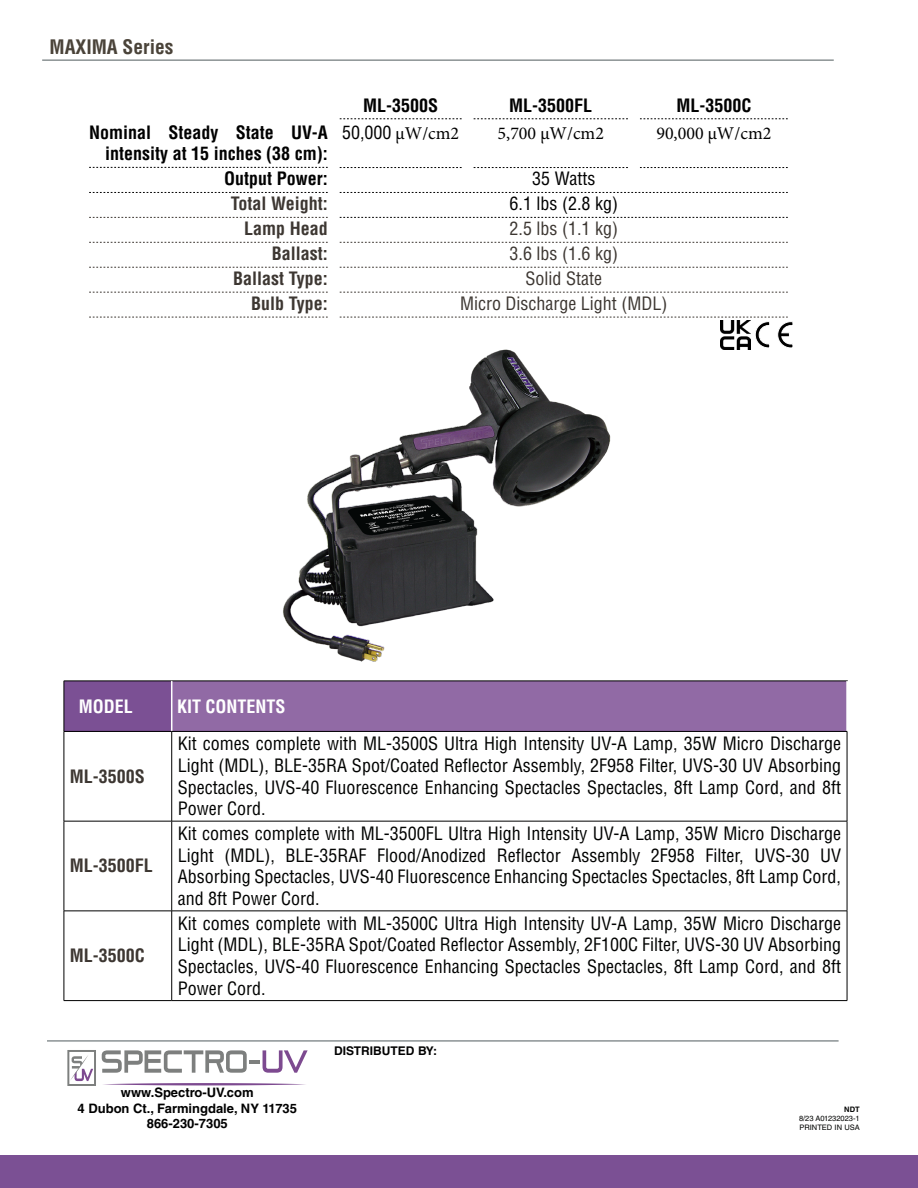
<style>
.page{position:relative;width:918px;height:1188px;background:#fff}
.page>*{position:absolute;margin:0;border:0;box-sizing:border-box;transform-origin:0 0}
.t1{font:700 condensed 19.5px "Helvetica LT Std";color:#4a4339}
.t2{font:condensed 18px/21.6px "Helvetica LT Std";color:#010201;text-align:justify}
.t3{font:700 condensed 18px/21.6px "Helvetica LT Std";color:#000;text-align:right}
.t4{font:700 condensed 18px "Helvetica LT Std";color:#3d3732}
.t5{font:condensed 18px "Helvetica LT Std";color:#3d3732}
.t6{font:condensed 18px "Helvetica LT Std";color:#000}
.t7{font:18px "Minion Pro";color:#000}
.t8{font:700 condensed 18px "Helvetica LT Std";color:#fff}
.t9{font:700 13.05px/15.6px "Helvetica LT Std";color:#000;text-align:center}
.t10{font:700 12px "Helvetica LT Std";color:#000}
.t11{font:7.5px/9px "Helvetica LT Std";color:#010201}
.t12{font:700 7.5px "Helvetica LT Std";color:#010201}
.s1{font-family:"Minion Pro";font-stretch:normal}
</style>
<div class="page">
<hr style="left:47px;top:1041px;width:792px;height:1px;background:#505c5e">
<hr style="left:42px;top:60px;width:792px;height:1px;background:#505b5e">
<svg style="left:103px;top:1083px;width:203px;height:2px"></svg>
<svg style="left:67px;top:1050px;width:29px;height:36px"></svg>
<svg style="left:102px;top:1050px;width:145px;height:23px"></svg>
<hr style="left:249px;top:1060px;width:11px;height:4px;background:#7d7f7e">
<svg style="left:263px;top:1050px;width:45px;height:23px"></svg>
<div style="left:0;top:1155px;width:918px;height:33px;background:#7b5094"></div>
<svg style="left:340px;top:119px;width:122px;height:1px"></svg>
<svg style="left:474px;top:119px;width:154px;height:1px"></svg>
<svg style="left:640px;top:119px;width:148px;height:1px"></svg>
<svg style="left:89px;top:167px;width:239px;height:1px"></svg>
<svg style="left:340px;top:167px;width:122px;height:1px"></svg>
<svg style="left:474px;top:167px;width:154px;height:1px"></svg>
<svg style="left:640px;top:167px;width:148px;height:1px"></svg>
<svg style="left:89px;top:192px;width:239px;height:1px"></svg>
<svg style="left:340px;top:192px;width:448px;height:1px"></svg>
<svg style="left:89px;top:217px;width:239px;height:1px"></svg>
<svg style="left:340px;top:217px;width:448px;height:1px"></svg>
<svg style="left:89px;top:242px;width:239px;height:1px"></svg>
<svg style="left:340px;top:242px;width:448px;height:1px"></svg>
<svg style="left:89px;top:267px;width:239px;height:1px"></svg>
<svg style="left:340px;top:267px;width:448px;height:1px"></svg>
<svg style="left:89px;top:292px;width:239px;height:1px"></svg>
<svg style="left:340px;top:292px;width:448px;height:1px"></svg>
<svg style="left:89px;top:317px;width:239px;height:1px"></svg>
<div style="left:64px;top:681px;width:108px;height:50px;background:#7b5094"></div>
<div style="left:172px;top:681px;width:675px;height:50px;background:#916aa5"></div>
<hr style="left:64px;top:681px;width:108px;height:1px;background:#000">
<hr style="left:172px;top:681px;width:676px;height:1px;background:#000">
<hr style="left:64px;top:681px;width:1px;height:50px;background:#000">
<hr style="left:171px;top:681px;width:1px;height:50px;background:#fff">
<hr style="left:846px;top:681px;width:2px;height:50px;background:#fff">
<hr style="left:64px;top:731px;width:108px;height:1px;background:#000">
<hr style="left:64px;top:732px;width:1px;height:89px;background:#000">
<hr style="left:172px;top:731px;width:675px;height:1px;background:#000">
<hr style="left:171px;top:732px;width:1px;height:89px;background:#000">
<hr style="left:847px;top:732px;width:1px;height:89px;background:#000">
<hr style="left:64px;top:821px;width:108px;height:1px;background:#000">
<hr style="left:64px;top:821px;width:1px;height:90px;background:#000">
<hr style="left:172px;top:821px;width:675px;height:1px;background:#000">
<hr style="left:171px;top:821px;width:1px;height:90px;background:#000">
<hr style="left:847px;top:821px;width:1px;height:90px;background:#000">
<hr style="left:64px;top:911px;width:108px;height:1px;background:#000">
<hr style="left:64px;top:911px;width:1px;height:89px;background:#000">
<hr style="left:172px;top:911px;width:675px;height:1px;background:#000">
<hr style="left:171px;top:911px;width:1px;height:89px;background:#000">
<hr style="left:847px;top:911px;width:1px;height:89px;background:#000">
<hr style="left:64px;top:1000px;width:108px;height:1px;background:#000">
<hr style="left:172px;top:1000px;width:675px;height:1px;background:#000">
<img style="left:283px;top:349px;width:328px;height:313px">
<svg style="left:340px;top:317px;width:453px;height:31px"></svg>
<img style="left:721px;top:321px;width:29px;height:29px">
<p class="t1" style="left:50px;top:35px;width:126px">MAXIMA Series</p>
<p class="t3" style="left:363px;top:94px;width:77px">ML-3500S</p>
<p class="t3" style="left:509px;top:94px;width:84px">ML-3500FL</p>
<p class="t3" style="left:676px;top:94px;width:77px">ML-3500C</p>
<p class="t3" style="left:89px;top:121px;width:240px">Nominal Steady State UV-A intensity at 15 inches (38 cm):</p>
<p class="t6" style="left:342px;top:121px;width:119px">50,000 <span class="s1">μW/cm2</span></p>
<p class="t7" style="left:498px;top:121px;width:108px">5,700 μW/cm2</p>
<p class="t7" style="left:656px;top:121px;width:117px">90,000 μW/cm2</p>
<p class="t3" style="left:224px;top:168px;width:105px">Output Power:</p>
<p class="t6" style="left:532px;top:168px;width:65px">35 Watts</p>
<p class="t4" style="left:231px;top:193px;width:98px">Total Weight:</p>
<p class="t6" style="left:510px;top:193px;width:110px">6.1 lbs (2.8 kg)</p>
<p class="t4" style="left:244px;top:217px;width:85px">Lamp Head</p>
<p class="t5" style="left:510px;top:218px;width:110px">2.5 lbs (1.1 kg)</p>
<p class="t4" style="left:272px;top:242px;width:58px">Ballast:</p>
<p class="t5" style="left:510px;top:242px;width:110px">3.6 lbs (1.6 kg)</p>
<p class="t4" style="left:233px;top:267px;width:96px">Ballast Type:</p>
<p class="t5" style="left:526px;top:267px;width:78px">Solid State</p>
<p class="t4" style="left:251px;top:292px;width:78px">Bulb Type:</p>
<p class="t5" style="left:460px;top:292px;width:209px">Micro Discharge Light (MDL)</p>
<p class="t8" style="left:79px;top:695px;width:55px">MODEL</p>
<p class="t8" style="left:177px;top:695px;width:110px">KIT CONTENTS</p>
<p class="t4" style="left:70px;top:765px;width:77px">ML-3500S</p>
<p class="t4" style="left:70px;top:855px;width:84px">ML-3500FL</p>
<p class="t4" style="left:70px;top:944px;width:77px">ML-3500C</p>
<p class="t2" style="left:178px;top:733px;width:665px">Kit comes complete with ML-3500S Ultra High Intensity UV-A Lamp, 35W Micro Discharge Light (MDL), BLE-35RA Spot/Coated Reflector Assembly, 2F958 Filter, UVS-30 UV Absorbing Spectacles, UVS-40 Fluorescence Enhancing Spectacles Spectacles, 8ft Lamp Cord, and 8ft Power Cord.</p>
<p class="t2" style="left:178px;top:823px;width:665px">Kit comes complete with ML-3500FL Ultra High Intensity UV-A Lamp, 35W Micro Discharge Light (MDL), BLE-35RAF Flood/Anodized Reflector Assembly 2F958 Filter, UVS-30 UV Absorbing Spectacles, UVS-40 Fluorescence Enhancing Spectacles Spectacles, 8ft Lamp Cord, and 8ft Power Cord.</p>
<p class="t2" style="left:178px;top:912px;width:665px">Kit comes complete with ML-3500C Ultra High Intensity UV-A Lamp, 35W Micro Discharge Light (MDL), BLE-35RA Spot/Coated Reflector Assembly, 2F100C Filter, UVS-30 UV Absorbing Spectacles, UVS-40 Fluorescence Enhancing Spectacles Spectacles, 8ft Lamp Cord, and 8ft Power Cord.</p>
<p class="t10" style="left:334px;top:1044px;width:105px">DISTRIBUTED BY:</p>
<p class="t9" style="left:78px;top:1085px;width:221px">www.Spectro-UV.com<br>4 Dubon Ct., Farmingdale, NY 11735<br>866-230-7305</p>
<p class="t12" style="left:844px;top:1104px;width:17px">NDT</p>
<p class="t11" style="left:799px;top:1114px;width:62px">8/23 A01232023-1<br>PRINTED IN USA</p>
</div>
